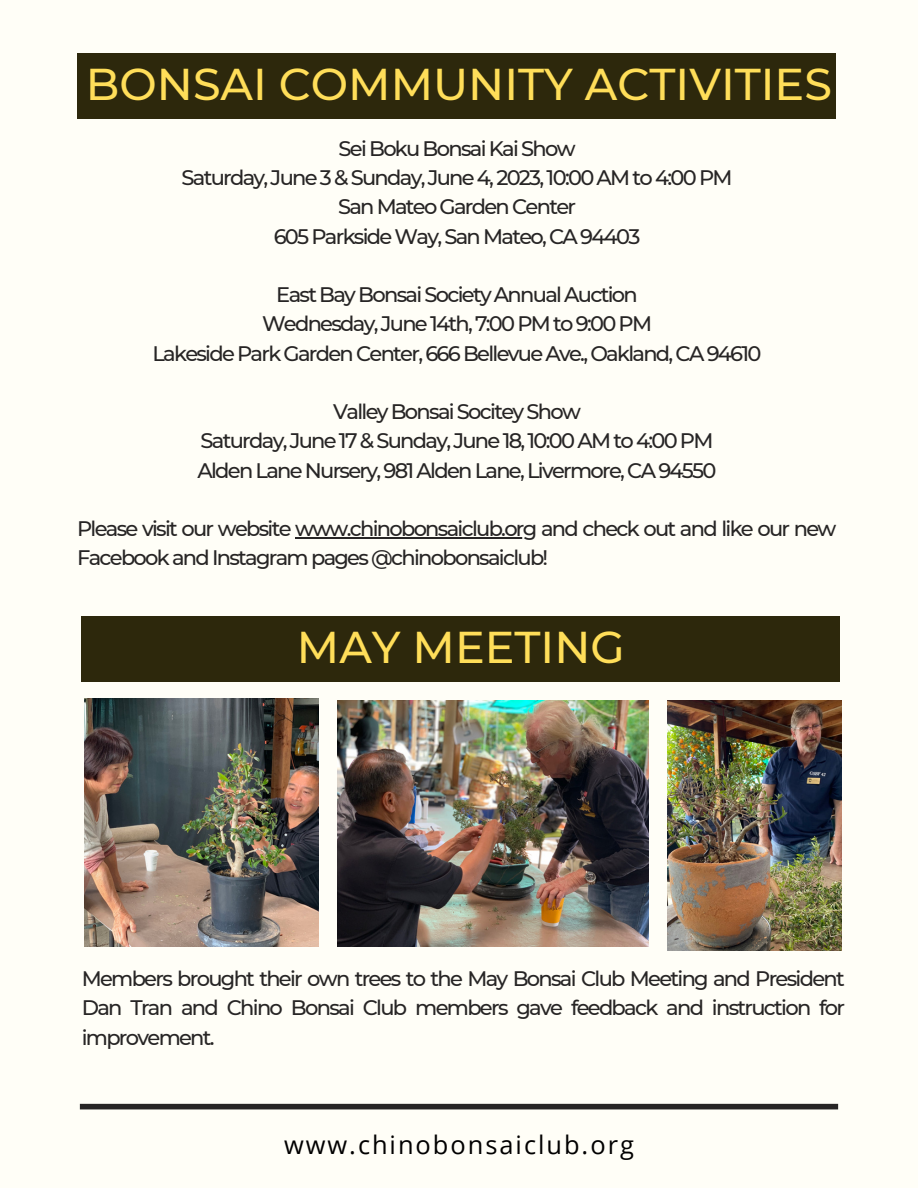
<style>
.page{position:relative;width:918px;height:1188px;background:#fffef7}
.page>*{position:absolute;margin:0;border:0;box-sizing:border-box;transform-origin:0 0}
.t1{font:500 44.4px "Montserrat";color:#ffde59}
.t2{font:25.35px "Open Sans";letter-spacing:.08em;color:#000}
.t3{font:500 21px/29.2px "Montserrat";letter-spacing:-.08em;color:#272525}
</style>
<div class="page">
<img style="left:84px;top:698px;width:234px;height:249px">
<img style="left:338px;top:700px;width:310px;height:246px">
<div style="left:80px;top:1104px;width:758px;height:5px;background:#272525"></div>
<div style="left:78px;top:54px;width:758px;height:65px;background:#2d280c"></div>
<hr style="left:295px;top:537px;width:241px;height:1px;background:#272525">
<div style="left:82px;top:616px;width:758px;height:65px;background:#2d280c"></div>
<img style="left:667px;top:701px;width:174px;height:249px">
<p class="t1" style="left:86px;top:57px;width:748px">BONSAI COMMUNITY ACTIVITIES</p>
<p class="t3" style="left:339px;top:134px;width:239px">Sei Boku Bonsai Kai Show</p>
<p class="t3" style="left:182px;top:163px;width:552px">Saturday, June 3 &amp; Sunday, June 4, 2023, 10:00 AM to 4:00 PM</p>
<p class="t3" style="left:338px;top:192px;width:240px">San Mateo Garden Center</p>
<p class="t3" style="left:274px;top:221px;width:368px">605 Parkside Way, San Mateo, CA 94403</p>
<p class="t3" style="left:276px;top:280px;width:363px">East Bay Bonsai Society Annual Auction</p>
<p class="t3" style="left:262px;top:309px;width:392px">Wednesday, June 14th, 7:00 PM to 9:00 PM</p>
<p class="t3" style="left:153px;top:338px;width:611px">Lakeside Park Garden Center, 666 Bellevue Ave., Oakland, CA 94610</p>
<p class="t3" style="left:333px;top:397px;width:249px">Valley Bonsai Socitey Show</p>
<p class="t3" style="left:201px;top:426px;width:514px">Saturday, June 17 &amp; Sunday, June 18, 10:00 AM to 4:00 PM</p>
<p class="t3" style="left:197px;top:455px;width:521px">Alden Lane Nursery, 981 Alden Lane, Livermore, CA 94550</p>
<p class="t3" style="left:77px;top:514px;width:761px">Please visit our website www.chinobonsaiclub.org and check out and like our new<br>Facebook and Instagram pages @chinobonsaiclub!</p>
<p class="t1" style="left:297px;top:620px;width:329px">MAY MEETING</p>
<p class="t3" style="left:82px;top:964px;width:765px;text-align:justify">Members brought their own trees to the May Bonsai Club Meeting and President Dan Tran and Chino Bonsai Club members gave feedback and instruction for improvement.</p>
<p class="t2" style="left:284px;top:1126px;width:351px">www.chinobonsaiclub.org</p>
</div>
